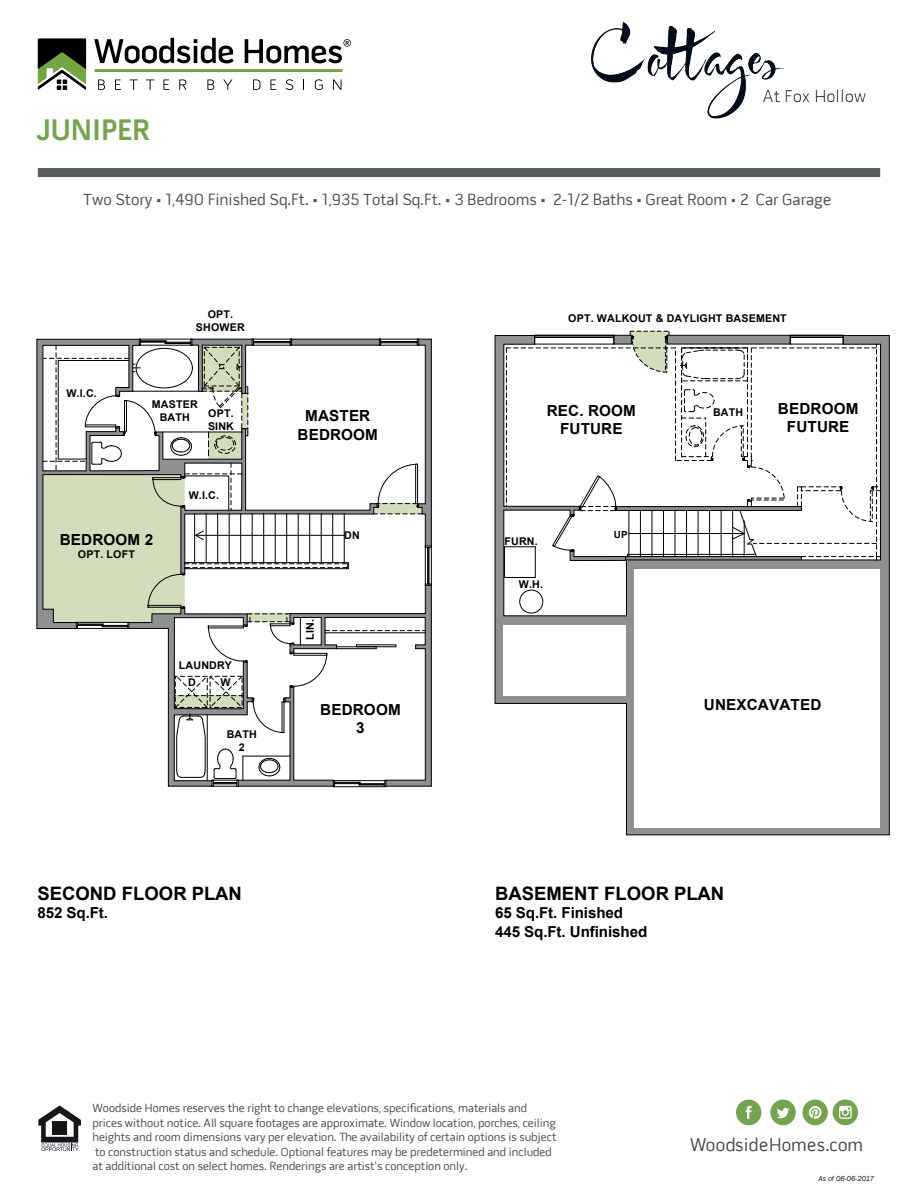
<style>
.page{position:relative;width:918px;height:1188px;background:#fff}
.page>*{position:absolute;margin:0;border:0;box-sizing:border-box;transform-origin:0 0}
.t1{font:700 30px "Pill Gothic 600 mg";color:#74a54e}
.t2{font:18.75px "Pill Gothic 600 mg";letter-spacing:.02em;color:#484b4d}
.t3{font:700 18.45px "Arial";color:#000001}
.t4{font:16.5px "Pill Gothic 600 mg";color:#4d4f51}
.t5{font:700 15.3px/18.3px "Arial";letter-spacing:.01em;color:#000001;text-align:center}
.t6{font:700 15.15px/18.1px "Arial";letter-spacing:-.005em;color:#000001}
.t7{font:12px/14.4px "Pill Gothic 600 mg";color:#484b4d}
.t8{font:700 10.65px/12.8px "Arial";letter-spacing:.015em;color:#000001;text-align:center}
.t9{font:700 9.75px "Arial";color:#000001}
.t10{font:italic 7.5px "Franklin Gothic";color:#17141a}
</style>
<div class="page">
<div style="left:38px;top:168px;width:842px;height:9px;background:#595e61"></div>
<hr style="left:94px;top:69px;width:249px;height:3px;background:#75a442">
<svg style="left:38px;top:39px;width:48px;height:51px"></svg>
<svg style="left:94px;top:38px;width:140px;height:25px"></svg>
<svg style="left:98px;top:80px;width:7px;height:10px"></svg>
<svg style="left:115px;top:80px;width:6px;height:10px"></svg>
<svg style="left:130px;top:80px;width:8px;height:10px"></svg>
<svg style="left:146px;top:80px;width:8px;height:10px"></svg>
<svg style="left:163px;top:80px;width:6px;height:10px"></svg>
<svg style="left:179px;top:80px;width:8px;height:10px"></svg>
<svg style="left:207px;top:80px;width:7px;height:10px"></svg>
<svg style="left:223px;top:80px;width:9px;height:10px"></svg>
<svg style="left:253px;top:80px;width:7px;height:10px"></svg>
<svg style="left:270px;top:80px;width:6px;height:10px"></svg>
<svg style="left:286px;top:79px;width:7px;height:11px"></svg>
<svg style="left:315px;top:79px;width:8px;height:11px"></svg>
<svg style="left:333px;top:80px;width:8px;height:10px"></svg>
<svg style="left:245px;top:39px;width:106px;height:24px"></svg>
<div style="left:736px;top:1100px;width:25px;height:25px;background:#74a44d;border-radius:50%"></div>
<svg style="left:746px;top:1106px;width:6px;height:13px"></svg>
<div style="left:770px;top:1100px;width:26px;height:25px;background:#74a44d;border-radius:50%"></div>
<svg style="left:777px;top:1108px;width:12px;height:10px"></svg>
<div style="left:802px;top:1100px;width:26px;height:25px;background:#74a44d;border-radius:50%"></div>
<svg style="left:809px;top:1106px;width:13px;height:13px"></svg>
<div style="left:833px;top:1099px;width:25px;height:26px;background:#74a44d;border-radius:50%"></div>
<svg style="left:839px;top:1106px;width:13px;height:13px"></svg>
<svg style="left:38px;top:1106px;width:43px;height:45px"></svg>
<img style="left:591px;top:21px;width:275px;height:98px">
<svg style="left:36px;top:339px;width:7px;height:290px;background:#737576"></svg>
<svg style="left:43px;top:338px;width:389px;height:449px"></svg>
<svg style="left:494px;top:335px;width:396px;height:501px"></svg>
<div style="left:503px;top:625px;width:123px;height:70px;background:#fff"></div>
<div style="left:634px;top:569px;width:246px;height:258px;background:#fff"></div>
<hr style="left:505px;top:577px;width:30px;height:1px;background:#000001">
<hr style="left:505px;top:546px;width:30px;height:1px;background:#000001">
<div style="left:519px;top:590px;width:24px;height:23px;border:1px solid #000001;border-radius:50%"></div>
<hr style="left:504px;top:547px;width:1px;height:31px;background:#000001">
<hr style="left:535px;top:547px;width:1px;height:31px;background:#000001">
<svg style="left:506px;top:331px;width:374px;height:230px"></svg>
<h1 class="t1" style="left:36px;top:111px;width:115px">JUNIPER</h1>
<h3 class="t4" style="left:83px;top:190px;width:749px">Two Story • 1,490 Finished Sq.Ft. • 1,935 Total Sq.Ft. • 3 Bedrooms • 2-1/2 Baths • Great Room • 2 Car Garage</h3>
<p class="t8" style="left:66px;top:388px;width:32px">W.I.C.</p>
<p class="t8" style="left:196px;top:309px;width:50px">OPT.<br>SHOWER</p>
<p class="t8" style="left:152px;top:398px;width:47px">MASTER<br>BATH</p>
<p class="t8" style="left:208px;top:407px;width:27px;text-align:left">OPT.<br>SINK</p>
<p class="t8" style="left:189px;top:489px;width:32px">W.I.C.</p>
<p class="t5" style="left:60px;top:531px;width:95px">BEDROOM 2</p>
<p class="t8" style="left:78px;top:548px;width:59px">OPT. LOFT</p>
<p class="t8" style="left:188px;top:657px;width:45px;line-height:16.6px;text-align:left;text-indent:-9px">LAUNDRY<br>D</p>
<p class="t8" style="left:221px;top:676px;width:12px">W</p>
<p class="t8" style="left:227px;top:728px;width:32px">BATH<br>2</p>
<p class="t5" style="left:298px;top:407px;width:82px">MASTER<br>BEDROOM</p>
<p class="t8" style="left:344px;top:530px;width:17px">DN</p>
<p class="t8" style="left:304px;top:640px;width:22px;rotate:-90deg">LIN.</p>
<p class="t5" style="left:320px;top:700px;width:82px">BEDROOM<br>3</p>
<h3 class="t3" style="left:37px;top:882px;width:206px">SECOND FLOOR PLAN</h3>
<p class="t6" style="left:37px;top:905px;width:72px">852 Sq.Ft.</p>
<p class="t8" style="left:568px;top:313px;width:220px">OPT. WALKOUT &amp; DAYLIGHT BASEMENT</p>
<p class="t5" style="left:547px;top:402px;width:91px">REC. ROOM<br>FUTURE</p>
<p class="t5" style="left:778px;top:400px;width:82px">BEDROOM<br>FUTURE</p>
<p class="t8" style="left:713px;top:406px;width:32px">BATH</p>
<p class="t8" style="left:504px;top:535px;width:35px">FURN.</p>
<p class="t9" style="left:614px;top:528px;width:15px">UP</p>
<p class="t8" style="left:519px;top:579px;width:26px">W.H.</p>
<p class="t5" style="left:704px;top:696px;width:119px">UNEXCAVATED</p>
<h3 class="t3" style="left:495px;top:882px;width:231px">BASEMENT FLOOR PLAN</h3>
<p class="t6" style="left:495px;top:905px;width:154px">65 Sq.Ft. Finished<br>445 Sq.Ft. Unfinished</p>
<p class="t7" style="left:92px;top:1101px;width:466px">Woodside Homes reserves the right to change elevations, specifications, materials and prices without notice. All square footages are approximate. Window location, porches, ceiling heights and room dimensions vary per elevation. The availability of certain options is subject to construction status and schedule. Optional features may be predetermined and included at additional cost on select homes. Renderings are artist's conception only.</p>
<h2 class="t2" style="left:690px;top:1133px;width:175px">WoodsideHomes.com</h2>
<p class="t10" style="left:818px;top:1174px;width:57px">As of 06-06-2017</p>
</div>
